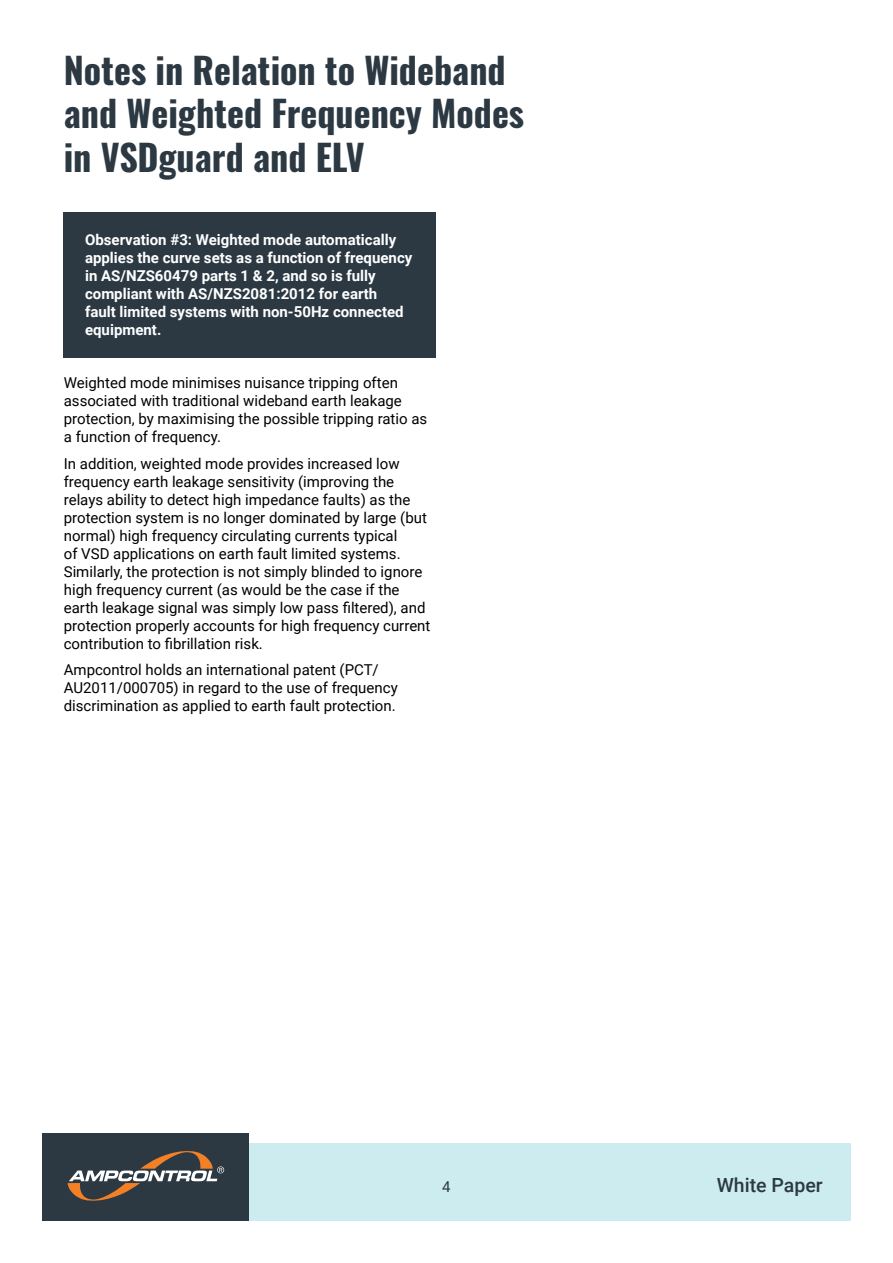
<style>
.page{position:relative;width:893px;height:1263px;background:#fff}
.page>*{position:absolute;margin:0;border:0;box-sizing:border-box;transform-origin:0 0}
.t1{font:700 36px/43.2px "Oswald";color:#2c3943}
.t2{font:500 19.5px "Roboto";color:#2c3943}
.Paragraph{font:15px/18px "Roboto";color:#000}
.Paragraph_Bold{font:700 15px/18px "Roboto";color:#fff}
.t3{font:15px "Roboto";color:#2c3943}
</style>
<div class="page">
<div style="left:240px;top:1143px;width:610px;height:77px;background:#ccecf0"></div>
<div style="left:43px;top:1133px;width:206px;height:87px;background:#2c3943"></div>
<svg style="left:68px;top:1151px;width:156px;height:50px"></svg>
<div style="left:64px;top:213px;width:372px;height:145px;background:#2c3943"></div>
<h1 class="t1" style="left:64px;top:46px;width:462px">Notes in Relation to Wideband and Weighted Frequency Modes in VSDguard and ELV</h1>
<p class="Paragraph_Bold" style="left:85px;top:230px;width:329px">Observation #3: Weighted mode automatically applies the curve sets as a function of frequency in AS/NZS60479 parts 1 &amp; 2, and so is fully compliant with AS/NZS2081:2012 for earth<br>fault limited systems with non-50Hz connected equipment.</p>
<p class="Paragraph" style="left:64px;top:373px;width:365px">Weighted mode minimises nuisance tripping often associated with traditional wideband earth leakage protection, by maximising the possible tripping ratio as a function of frequency.</p>
<p class="Paragraph" style="left:64px;top:454px;width:368px">In addition, weighted mode provides increased low frequency earth leakage sensitivity (improving the relays ability to detect high impedance faults) as the protection system is no longer dominated by large (but normal) high frequency circulating currents typical<br>of VSD applications on earth fault limited systems.<br>Similarly, the protection is not simply blinded to ignore high frequency current (as would be the case if the earth leakage signal was simply low pass filtered), and protection properly accounts for high frequency current contribution to fibrillation risk.</p>
<p class="Paragraph" style="left:64px;top:660px;width:335px">Ampcontrol holds an international patent (PCT/<br>AU2011/000705) in regard to the use of frequency discrimination as applied to earth fault protection.</p>
<p class="t3" style="left:442px;top:1176px;width:10px">4</p>
<h2 class="t2" style="left:717px;top:1171px;width:107px">White Paper</h2>
</div>
